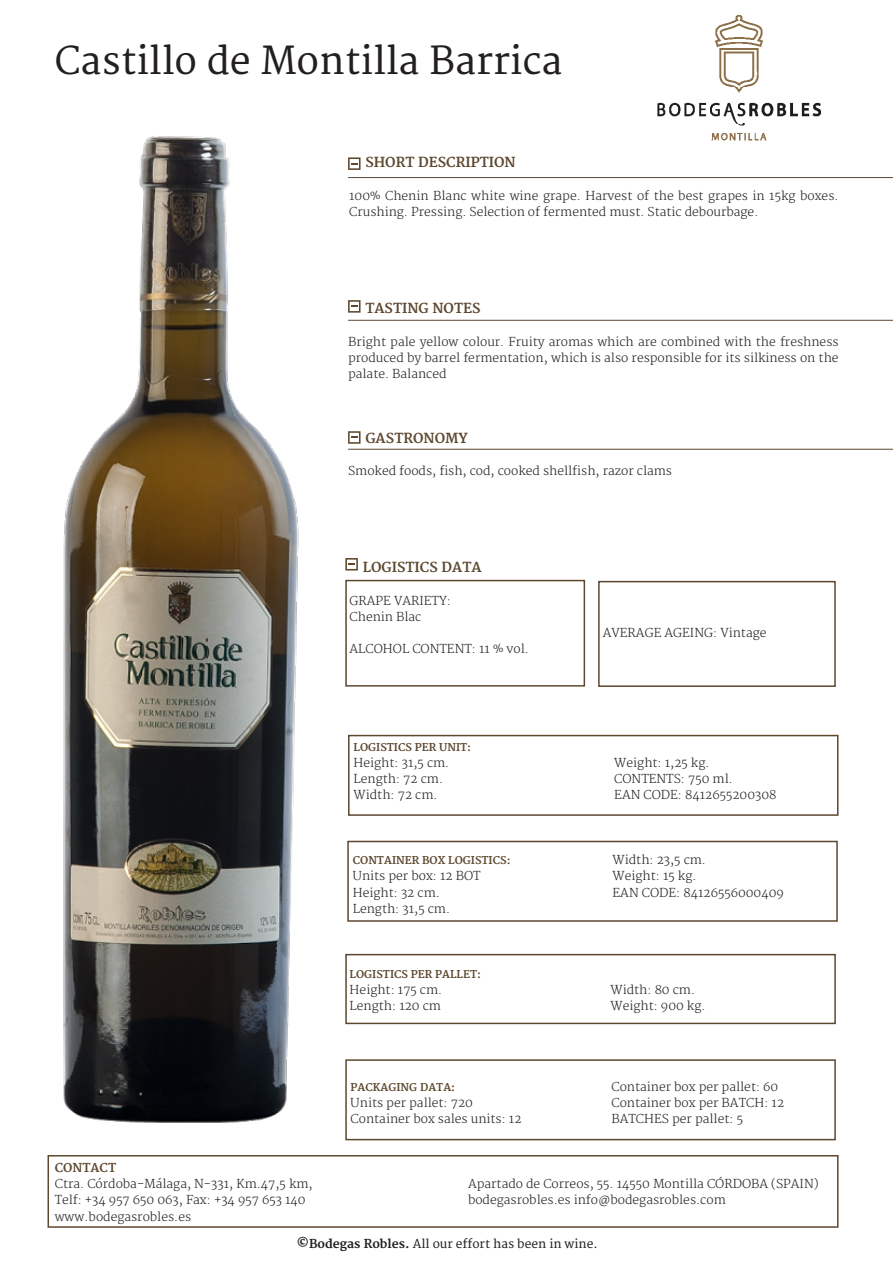
<style>
.page{position:relative;width:893px;height:1263px;background:#fff}
.page>*{position:absolute;margin:0;border:0;box-sizing:border-box;transform-origin:0 0}
.t1{font:37.5px "Merriweather";color:#231f20}
.t2{font:700 13.5px "Merriweather";color:#5d482f}
.t3{font:300 12px/16.2px "Merriweather";color:#231f20}
.t4{font:12px "Merriweather";color:#231f20}
.t5{font:700 12px "Merriweather";color:#5d482f}
.t6{font:700 10.5px "Merriweather";color:#5d482f}
.s1{font-weight:700}
</style>
<div class="page">
<div style="left:348px;top:735px;width:490px;height:81px;border:2px solid #5d482f"></div>
<img style="left:63px;top:136px;width:236px;height:987px">
<svg style="left:348px;top:157px;width:13px;height:13px"></svg>
<hr style="left:348px;top:177px;width:545px;height:1px;background:#5d482f">
<svg style="left:348px;top:300px;width:13px;height:13px"></svg>
<hr style="left:348px;top:320px;width:545px;height:1px;background:#5d482f">
<svg style="left:348px;top:431px;width:13px;height:13px"></svg>
<hr style="left:348px;top:449px;width:545px;height:1px;background:#5d482f">
<div style="left:48px;top:1155px;width:790px;height:73px;border:2px solid #5d482f"></div>
<svg style="left:345px;top:558px;width:13px;height:12px"></svg>
<div style="left:345px;top:580px;width:240px;height:107px;border:2px solid #5d482f"></div>
<div style="left:598px;top:581px;width:238px;height:106px;border:2px solid #5d482f"></div>
<div style="left:347px;top:841px;width:491px;height:81px;border:2px solid #5d482f"></div>
<img style="left:657px;top:16px;width:164px;height:125px">
<div style="left:345px;top:1059px;width:491px;height:81px;border:2px solid #5d482f"></div>
<div style="left:345px;top:954px;width:491px;height:70px;border:2px solid #5d482f"></div>
<p class="t1" style="left:55px;top:39px;width:509px">Castillo de Montilla Barrica</p>
<p class="t2" style="left:365px;top:155px;width:152px">SHORT DESCRIPTION</p>
<p class="t3" style="left:349px;top:188px;width:491px">100% Chenin Blanc white wine grape. Harvest of the best grapes in 15kg boxes.<br>Crushing. Pressing. Selection of fermented must. Static debourbage.</p>
<p class="t2" style="left:365px;top:301px;width:117px">TASTING NOTES</p>
<p class="t3" style="left:348px;top:334px;width:492px;text-align:justify">Bright pale yellow colour. Fruity aromas which are combined with the freshness produced by barrel fermentation, which is also responsible for its silkiness on the palate. Balanced</p>
<p class="t2" style="left:365px;top:430px;width:104px">GASTRONOMY</p>
<p class="t3" style="left:348px;top:463px;width:326px">Smoked foods, fish, cod, cooked shellfish, razor clams</p>
<p class="t2" style="left:363px;top:560px;width:120px">LOGISTICS DATA</p>
<p class="t3" style="left:350px;top:593px;width:103px">GRAPE VARIETY:</p>
<p class="t3" style="left:350px;top:609px;width:73px">Chenin Blac</p>
<p class="t3" style="left:350px;top:642px;width:181px">ALCOHOL CONTENT: 11 % vol.</p>
<p class="t6" style="left:354px;top:741px;width:119px">LOGISTICS PER UNIT:</p>
<p class="t3" style="left:354px;top:755px;width:97px">Height: 31,5 cm.</p>
<p class="t3" style="left:354px;top:771px;width:91px">Length: 72 cm.</p>
<p class="t3" style="left:354px;top:787px;width:86px">Width: 72 cm.</p>
<p class="t6" style="left:353px;top:854px;width:159px">CONTAINER BOX LOGISTICS:</p>
<p class="t3" style="left:353px;top:868px;width:129px">Units per box: 12 BOT</p>
<p class="t3" style="left:353px;top:885px;width:89px">Height: 32 cm.</p>
<p class="t3" style="left:353px;top:901px;width:99px">Length: 31,5 cm.</p>
<p class="t6" style="left:350px;top:968px;width:133px">LOGISTICS PER PALLET:</p>
<p class="t3" style="left:350px;top:982px;width:94px">Height: 175 cm.</p>
<p class="t3" style="left:350px;top:998px;width:93px">Length: 120 cm</p>
<p class="t6" style="left:351px;top:1081px;width:106px">PACKAGING DATA:</p>
<p class="t3" style="left:351px;top:1095px;width:124px">Units per pallet: 720</p>
<p class="t3" style="left:351px;top:1111px;width:172px">Container box sales units: 12</p>
<p class="t3" style="left:603px;top:625px;width:165px">AVERAGE AGEING: Vintage</p>
<p class="t3" style="left:614px;top:755px;width:97px">Weight: 1,25 kg.</p>
<p class="t3" style="left:614px;top:771px;width:120px">CONTENTS: 750 ml.</p>
<p class="t3" style="left:614px;top:787px;width:164px">EAN CODE: 8412655200308</p>
<p class="t3" style="left:613px;top:852px;width:95px">Width: 23,5 cm.</p>
<p class="t3" style="left:613px;top:868px;width:86px">Weight: 15 kg.</p>
<p class="t3" style="left:613px;top:885px;width:173px">EAN CODE: 84126556000409</p>
<p class="t3" style="left:610px;top:982px;width:86px">Width: 80 cm.</p>
<p class="t3" style="left:610px;top:998px;width:97px">Weight: 900 kg.</p>
<p class="t3" style="left:611px;top:1079px;width:168px">Container box per pallet: 60</p>
<p class="t3" style="left:611px;top:1095px;width:174px">Container box per BATCH: 12</p>
<p class="t3" style="left:611px;top:1111px;width:133px">BATCHES per pallet: 5</p>
<p class="t5" style="left:55px;top:1161px;width:63px">CONTACT</p>
<p class="t3" style="left:55px;top:1176px;width:259px">Ctra. Córdoba-Málaga, N-331, Km.47,5 km,</p>
<p class="t3" style="left:468px;top:1176px;width:352px">Apartado de Correos, 55. 14550 Montilla CÓRDOBA (SPAIN)</p>
<p class="t3" style="left:55px;top:1192px;width:252px">Telf: +34 957 650 063, Fax: +34 957 653 140</p>
<p class="t3" style="left:468px;top:1192px;width:259px">bodegasrobles.es info@bodegasrobles.com</p>
<p class="t3" style="left:55px;top:1209px;width:138px">www.bodegasrobles.es</p>
<p class="t4" style="left:297px;top:1236px;width:302px"><span class="s1">©Bodegas Robles.</span> All our effort has been in wine.</p>
</div>
